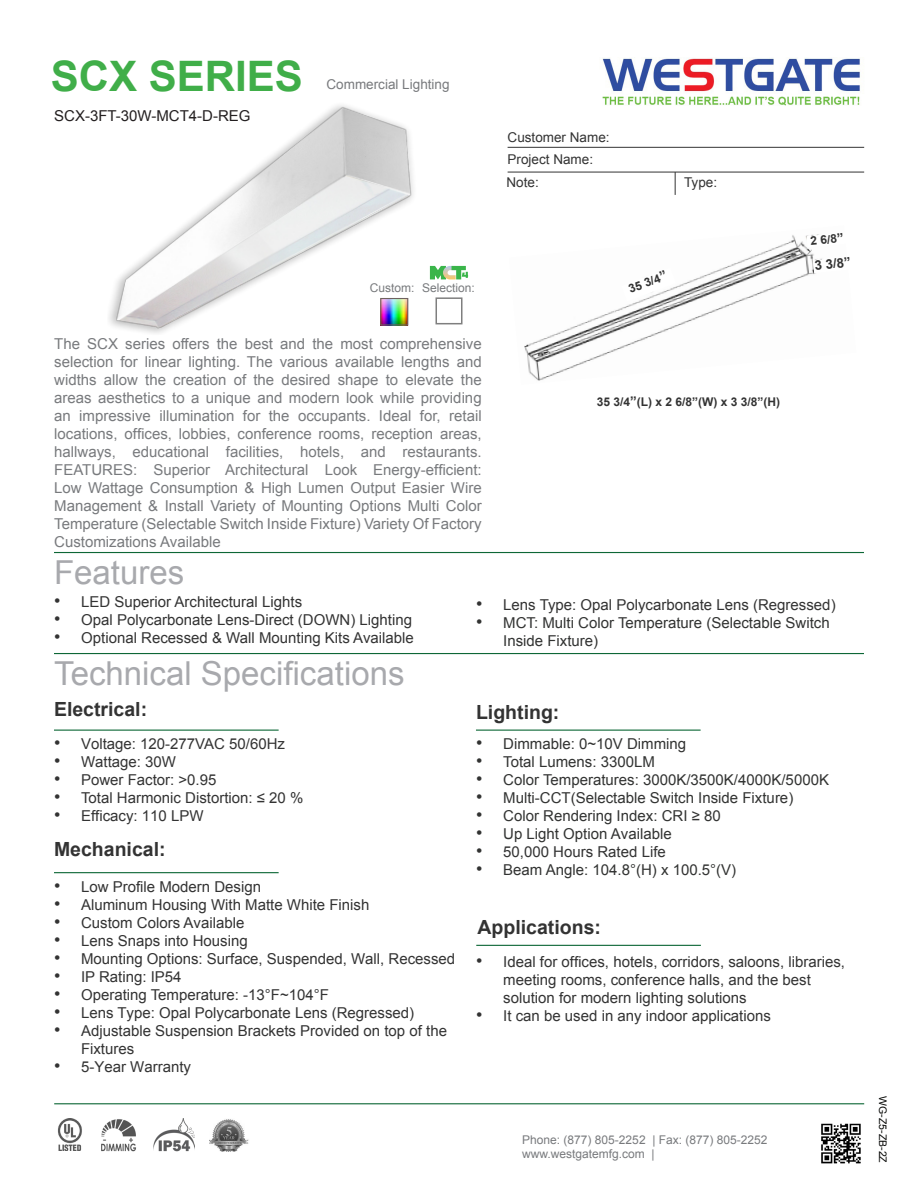
<style>
.page{position:relative;width:918px;height:1188px;background:#fff}
.page>*{position:absolute;margin:0;border:0;box-sizing:border-box;transform-origin:0 0}
.t1{font:700 42px "Arial";color:#40ae49}
.t2{font:33px "Arial";color:#a8a9ad}
.t3{font:700 19.5px "Arial";color:#333}
.t4{font:15px/18px "Arial";color:#333}
.t5{font:15px/18px "Arial";color:#787a7d;text-align:justify}
.t6{font:15px/18px "Arial";color:#323332}
.t7{font:15px "Arial";color:#333}
.t8{font:15px "Arial";color:#231f20}
.t9{font:13.5px "Arial";color:#333}
.t10{font:13.5px "Arial";color:#787a7d}
.t11{font:700 13.35px "Arial";color:#333}
.t12{font:12px "Arial";color:#787a7d}
.t13{font:700 12px "Arial";color:#333}
.t14{font:10.5px "Arial";color:#040503}
.s1{font-size:13.35px}
.s2{font-size:18px}
.s3{font-style:inherit}
.s4{font-size:18px;color:#323332}
</style>
<div class="page">
<img style="left:109px;top:105px;width:304px;height:228px">
<hr style="left:54px;top:552px;width:810px;height:1px;background:#0d6736">
<hr style="left:508px;top:147px;width:356px;height:1px;background:#333">
<svg style="left:675px;top:173px;width:1px;height:22px"></svg>
<hr style="left:508px;top:172px;width:356px;height:1px;background:#333">
<hr style="left:54px;top:653px;width:810px;height:1px;background:#0d6736">
<hr style="left:54px;top:730px;width:225px;height:1px;background:#0d6736">
<hr style="left:476px;top:730px;width:225px;height:1px;background:#0d6736">
<img style="left:602px;top:58px;width:258px;height:48px">
<hr style="left:476px;top:945px;width:225px;height:1px;background:#0d6736">
<hr style="left:54px;top:1103px;width:810px;height:1px;background:#0d6736">
<img style="left:821px;top:1123px;width:40px;height:41px">
<img style="left:524px;top:235px;width:292px;height:146px">
<svg style="left:813px;top:257px;width:9px;height:16px"></svg>
<hr style="left:54px;top:872px;width:225px;height:1px;background:#0d6736">
<img style="left:382px;top:300px;width:24px;height:24px">
<div style="left:380px;top:298px;width:28px;height:28px;border:1px solid #6f625f"></div>
<div style="left:436px;top:297px;width:27px;height:27px;background:#fff;border:2px solid #7f7f7f"></div>
<svg style="left:430px;top:266px;width:38px;height:13px"></svg>
<img style="left:101px;top:1119px;width:35px;height:33px">
<img style="left:57px;top:1119px;width:25px;height:32px">
<img style="left:153px;top:1119px;width:41px;height:33px">
<img style="left:210px;top:1119px;width:39px;height:33px">
<svg style="left:621px;top:268px;width:55px;height:33px"></svg>
<svg style="left:806px;top:234px;width:13px;height:14px"></svg>
<p class="t1" style="left:51px;top:48px;width:254px">SCX SERIES</p>
<p class="t8" style="left:54px;top:106px;width:198px">SCX-3FT-30W-MCT4-D-REG</p>
<p class="t10" style="left:327px;top:75px;width:125px">Commercial Lighting</p>
<p class="t9" style="left:508px;top:128px;width:104px">Customer Name:</p>
<p class="t9" style="left:508px;top:150px;width:87px">Project Name:</p>
<p class="t9" style="left:507px;top:173px;width:34px">Note:</p>
<p class="t9" style="left:684px;top:173px;width:35px">Type:</p>
<p class="t12" style="left:370px;top:280px;width:46px">Custom:</p>
<p class="t12" style="left:422px;top:280px;width:54px">Selection:</p>
<p class="t5" style="left:54px;top:335px;width:429px">The SCX series offers the best and the most comprehensive selection for linear lighting. The various available lengths and widths allow the creation of the desired shape to elevate the areas aesthetics to a unique and modern look while providing an impressive illumination for the occupants. Ideal for, retail locations, offices, lobbies, conference rooms, reception areas, hallways, educational facilities, hotels, and restaurants.<br>FEATURES: Superior Architectural Look Energy-efficient:<br>Low Wattage Consumption &amp; High Lumen Output Easier Wire Management &amp; Install Variety of Mounting Options Multi Color Temperature (Selectable Switch Inside Fixture) Variety Of Factory Customizations Available</p>
<p class="t2" style="left:54px;top:550px;width:132px">Features</p>
<p class="t13" style="left:626px;top:282px;width:35px;rotate:-21deg">35 3/4</p>
<p class="t13" style="left:597px;top:393px;width:185px">35 3/4<span class="s1">”</span>(L) x 2 6/8”(W) x 3 3/8”(H)</p>
<p class="t13" style="left:810px;top:233px;width:28px;rotate:-6deg">2 6/8</p>
<p class="t11" style="left:814px;top:256px;width:38px;rotate:-5deg">3 3/8”</p>
<p class="t4" style="left:54px;top:593px;width:249px"><span class="s2">•</span> LED Superior Architectural Lights</p>
<p class="t4" style="left:54px;top:611px;width:359px"><span class="s2">•</span> Opal Polycarbonate Lens-Direct (DOWN) Lighting</p>
<p class="t4" style="left:54px;top:629px;width:361px"><span class="s2">•</span> Optional Recessed &amp; Wall Mounting Kits Available</p>
<p class="t2" style="left:54px;top:652px;width:352px">Technical Specifications</p>
<p class="t4" style="left:476px;top:596px;width:361px"><span class="s2">•</span> Lens Type: Opal Polycarbonate Lens (Regressed)</p>
<p class="t6" style="left:503px;top:614px;width:328px;text-indent:-27px"><span class="s2">•</span> MCT: Multi Color Temperature (Selectable Switch<br>Inside Fixture)</p>
<p class="t3" style="left:54px;top:697px;width:95px">Electrical:</p>
<p class="t3" style="left:476px;top:700px;width:85px">Lighting:</p>
<p class="t4" style="left:54px;top:735px;width:233px"><span class="s2">•</span> Voltage: 120-277VAC 50/60Hz</p>
<p class="t4" style="left:54px;top:753px;width:124px"><span class="s2">•</span> Wattage: 30W</p>
<p class="t4" style="left:54px;top:771px;width:164px"><span class="s2">•</span> Power Factor: &gt;0.95</p>
<p class="t4" style="left:54px;top:789px;width:251px"><span class="s2">•</span> Total Harmonic Distortion: ≤ 20 %</p>
<p class="t7" style="left:54px;top:806px;width:151px"><span class="s2">•</span> Efficacy: 110 LPW</p>
<p class="t3" style="left:54px;top:836px;width:113px">Mechanical:</p>
<p class="t4" style="left:54px;top:878px;width:209px"><span class="s2">•</span> Low Profile Modern Design</p>
<p class="t4" style="left:54px;top:896px;width:317px"><span class="s2">•</span> Aluminum Housing With Matte White Finish</p>
<p class="t4" style="left:54px;top:914px;width:192px"><span class="s2">•</span> Custom Colors Available</p>
<p class="t4" style="left:54px;top:932px;width:195px"><span class="s2">•</span> Lens Snaps into Housing</p>
<p class="t4" style="left:54px;top:950px;width:403px"><span class="s2">•</span> Mounting Options: Surface, Suspended, Wall, Recessed</p>
<p class="t4" style="left:54px;top:968px;width:129px"><span class="s2">•</span> IP Rating: IP54</p>
<p class="t4" style="left:54px;top:986px;width:277px"><span class="s2">•</span> Operating Temperature: -13°F~104°F</p>
<p class="t4" style="left:54px;top:1004px;width:362px"><span class="s2">•</span> Lens Type: Opal Polycarbonate Lens (Regressed)</p>
<p class="t4" style="left:81px;top:1022px;width:368px;text-indent:-27px"><span class="s2">•</span> Adjustable Suspension Brackets Provided on top of the<br>Fixtures</p>
<p class="t7" style="left:54px;top:1057px;width:139px"><span class="s2">•</span> 5-Year Warranty</p>
<p class="t6" style="left:476px;top:735px;width:211px"><span class="s2">•</span> Dimmable: 0~10V Dimming</p>
<p class="t6" style="left:476px;top:753px;width:180px"><span class="s2">•</span> Total Lumens: 33<span class="s3">00</span>LM</p>
<p class="t6" style="left:476px;top:771px;width:354px"><span class="s2">•</span> Color Temperatures: 3000K/3500K/4000K/5000K</p>
<p class="t6" style="left:476px;top:789px;width:319px"><span class="s2">•</span> Multi-CCT(Selectable Switch Inside Fixture)</p>
<p class="t6" style="left:476px;top:807px;width:246px"><span class="s2">•</span> Color Rendering Index: CRI ≥ 80</p>
<p class="t6" style="left:476px;top:825px;width:197px"><span class="s2">•</span> Up Light Option Available</p>
<p class="t4" style="left:476px;top:843px;width:191px"><span class="s4">•</span> 50,000 Hours Rated Life</p>
<p class="t6" style="left:476px;top:861px;width:261px"><span class="s2">•</span> Beam Angle: 104.8°(H) x 100.5°(V)</p>
<p class="t3" style="left:478px;top:915px;width:125px">Applications:</p>
<p class="t4" style="left:503px;top:953px;width:343px;text-indent:-27px"><span class="s2">•</span> Ideal for offices, hotels, corridors, saloons, libraries, meeting rooms, conference halls, and the best solution for modern lighting solutions</p>
<p class="t4" style="left:476px;top:1007px;width:296px"><span class="s2">•</span> It can be used in any indoor applications</p>
<p class="t12" style="left:522px;top:1132px;width:247px">Phone: (877) 805-2252 | Fax: (877) 805-2252</p>
<p class="t12" style="left:522px;top:1146px;width:134px">www.westgatemfg.com |</p>
<p class="t14" style="left:890px;top:1096px;width:68px;rotate:90deg">WG-Z5-ZB-2Z</p>
</div>
